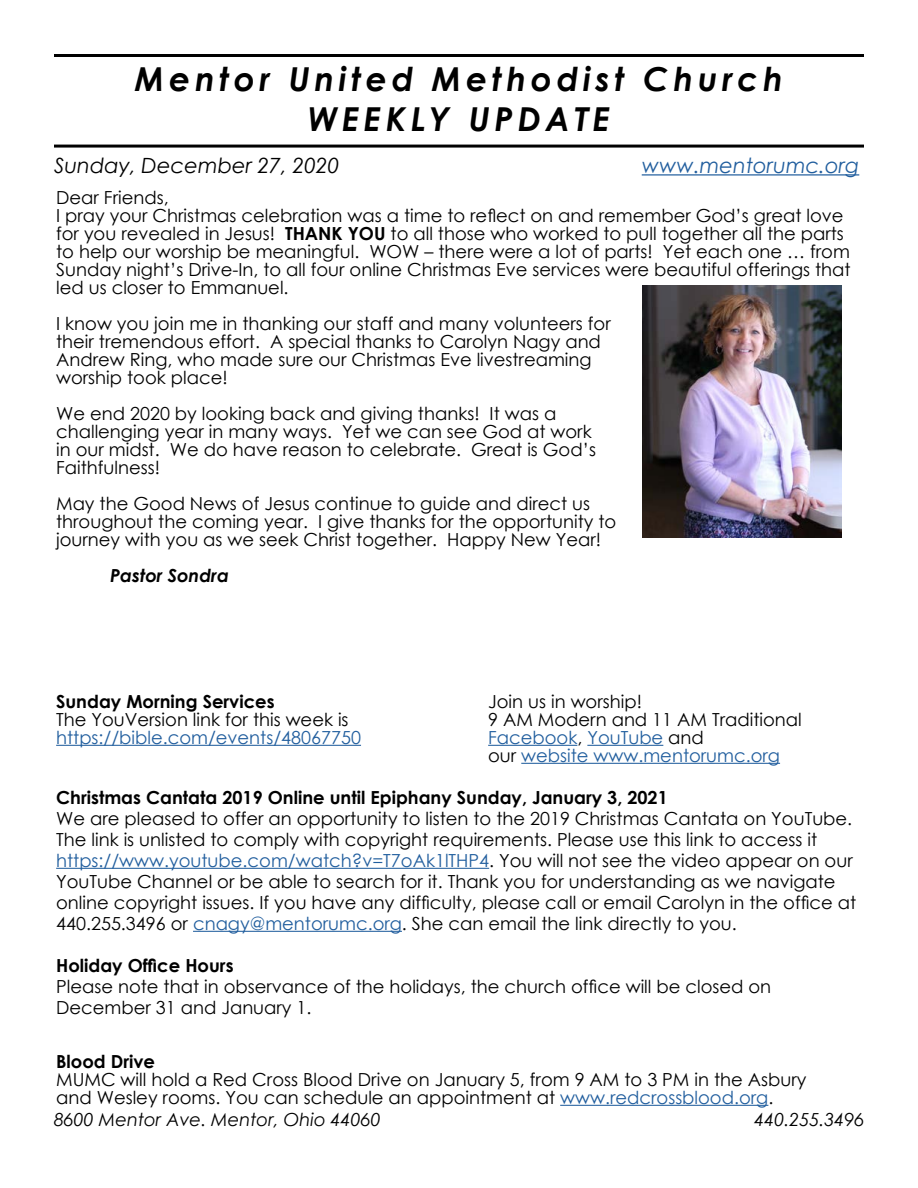
<style>
.page{position:relative;width:918px;height:1188px;background:#fff}
.page>*{position:absolute;margin:0;border:0;box-sizing:border-box;transform-origin:0 0}
.t1{font:italic 700 33px/39.6px "Century Gothic";letter-spacing:.14em;color:#000;text-align:center}
.t2{font:italic 21px "Century Gothic";color:#000}
.t3{font:italic 21px "Century Gothic";color:#215e9e}
.t4{font:18px/18px "Century Gothic";color:#000}
.t5{font:700 18px "Century Gothic";color:#000}
.t6{font:18px/18px "Century Gothic";color:#215e9e}
.t7{font:italic 18px "Century Gothic";color:#000}
.t8{font:italic 700 18px "Century Gothic";color:#000}
.s1{font-weight:700}
.s2{color:#000}
.s3{color:#215e9e}
</style>
<div class="page">
<hr style="left:54px;top:54px;width:810px;height:3px;background:#000">
<hr style="left:54px;top:145px;width:810px;height:3px;background:#000">
<hr style="left:642px;top:174px;width:217px;height:2px;background:#215e9e">
<hr style="left:56px;top:745px;width:305px;height:1px;background:#215e9e">
<hr style="left:488px;top:745px;width:89px;height:1px;background:#215e9e">
<hr style="left:587px;top:745px;width:76px;height:1px;background:#215e9e">
<hr style="left:521px;top:763px;width:259px;height:1px;background:#215e9e">
<hr style="left:56px;top:868px;width:433px;height:1px;background:#215e9e">
<hr style="left:193px;top:931px;width:209px;height:1px;background:#215e9e">
<hr style="left:560px;top:1105px;width:208px;height:1px;background:#215e9e">
<img style="left:643px;top:285px;width:198px;height:253px">
<h1 class="t1" style="left:135px;top:58px;width:650px">Mentor United Methodist Church<br>WEEKLY UPDATE</h1>
<p class="t2" style="left:54px;top:151px;width:287px">Sunday, December 27, 2020</p>
<p class="t3" style="left:642px;top:151px;width:219px">www.mentorumc.org</p>
<p class="t4" style="left:56px;top:188px;width:796px">Dear Friends,<br>I pray your Christmas celebration was a time to reflect on and remember God’s great love for you revealed in Jesus! <span class="s1">THANK YOU</span> to all those who worked to pull together all the parts to help our worship be meaningful. WOW – there were a lot of parts! Yet each one … from Sunday night’s Drive-In, to all four online Christmas Eve services were beautiful offerings that led us closer to Emmanuel.</p>
<p class="t4" style="left:56px;top:314px;width:556px">I know you join me in thanking our staff and many volunteers for their tremendous effort. A special thanks to Carolyn Nagy and Andrew Ring, who made sure our Christmas Eve livestreaming worship took place!</p>
<p class="t4" style="left:56px;top:404px;width:541px">We end 2020 by looking back and giving thanks! It was a challenging year in many ways. Yet we can see God at work in our midst. We do have reason to celebrate. Great is God’s Faithfulness!</p>
<p class="t4" style="left:56px;top:494px;width:562px">May the Good News of Jesus continue to guide and direct us throughout the coming year. I give thanks for the opportunity to journey with you as we seek Christ together. Happy New Year!</p>
<p class="t8" style="left:110px;top:561px;width:120px">Pastor Sondra</p>
<p class="t5" style="left:56px;top:687px;width:220px">Sunday Morning Services</p>
<p class="t4" style="left:488px;top:692px;width:155px">Join us in worship!</p>
<p class="t4" style="left:56px;top:710px;width:294px">The YouVersion link for this week is</p>
<p class="t4" style="left:488px;top:710px;width:315px">9 AM Modern and 11 AM Traditional</p>
<p class="t6" style="left:56px;top:728px;width:306px">https://bible.com/events/48067750</p>
<p class="t6" style="left:488px;top:728px;width:293px">Facebook<span class="s2">,</span> YouTube <span class="s2">and<br>our</span> website www.mentorumc.org</p>
<p class="t5" style="left:56px;top:783px;width:613px">Christmas Cantata 2019 Online until Epiphany Sunday, January 3, 2021</p>
<p class="t4" style="left:56px;top:807px;width:802px;line-height:21px">We are pleased to offer an opportunity to listen to the 2019 Christmas Cantata on YouTube.<br>The link is unlisted to comply with copyright requirements. Please use this link to access it <span class="s3">https://www.youtube.com/watch?v=T7oAk1lTHP4</span>. You will not see the video appear on our YouTube Channel or be able to search for it. Thank you for understanding as we navigate online copyright issues. If you have any difficulty, please call or email Carolyn in the office at 440.255.3496 or <span class="s3">cnagy@mentorumc.org</span>. She can email the link directly to you.</p>
<p class="t5" style="left:56px;top:951px;width:179px">Holiday Office Hours</p>
<p class="t4" style="left:56px;top:975px;width:717px;line-height:21px">Please note that in observance of the holidays, the church office will be closed on<br>December 31 and January 1.</p>
<p class="t5" style="left:56px;top:1047px;width:100px">Blood Drive</p>
<p class="t4" style="left:56px;top:1070px;width:752px">MUMC will hold a Red Cross Blood Drive on January 5, from 9 AM to 3 PM in the Asbury and Wesley rooms. You can schedule an appointment at <span class="s3">www.redcrossblood.org</span>.</p>
<p class="t7" style="left:54px;top:1107px;width:328px">8600 Mentor Ave. Mentor, Ohio 44060</p>
<p class="t7" style="left:755px;top:1107px;width:111px">440.255.3496</p>
</div>
